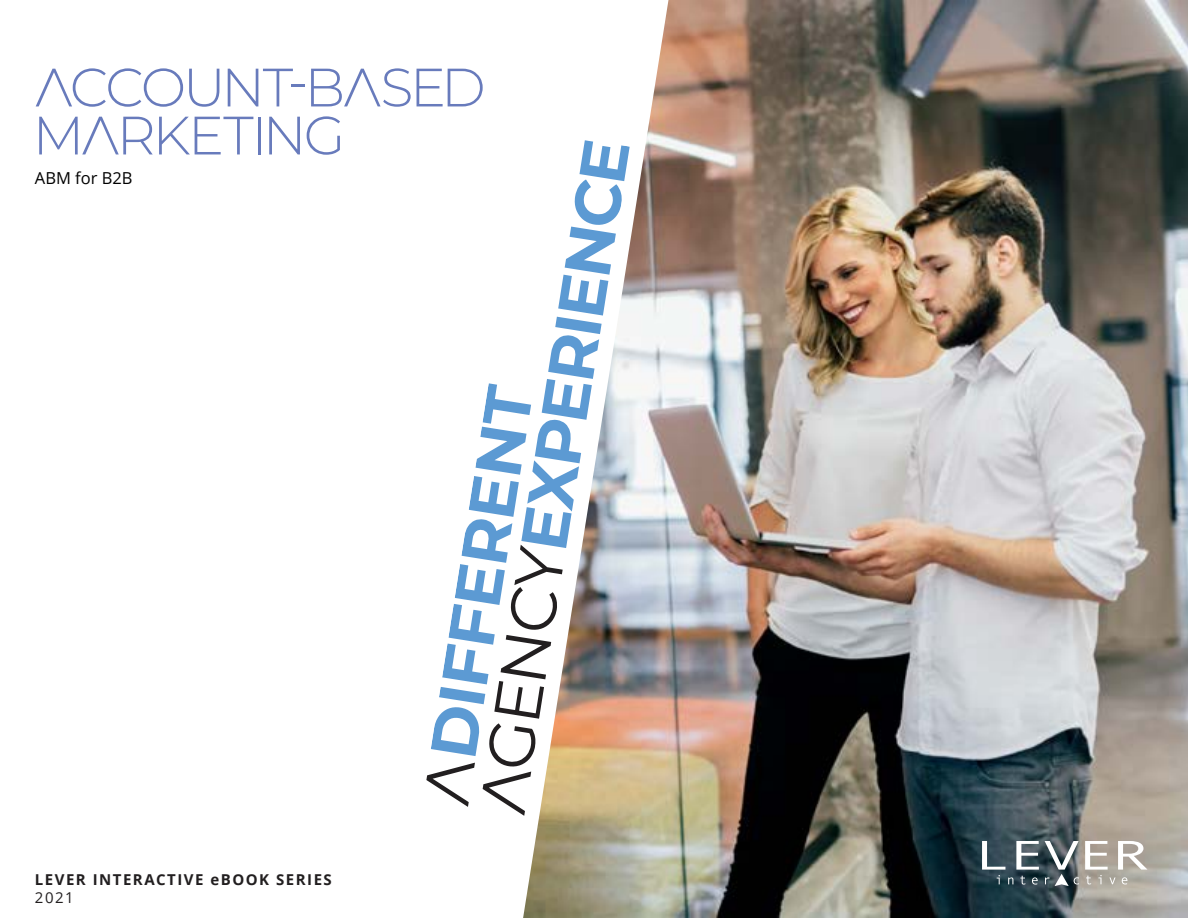
<style>
.page{position:relative;width:1188px;height:918px;background:#fff}
.page>*{position:absolute;margin:0;border:0;box-sizing:border-box;transform-origin:0 0}
.t1{font:300 54px/48px "Gilmartin Sans";letter-spacing:-.01em;color:#687bbc}
.t2{font:16.5px "Open Sans";color:#000}
.t3{font:700 15px "Open Sans";letter-spacing:.1em;color:#221f20}
.t4{font:15px "Open Sans";color:#221f20}
</style>
<div class="page">
<img style="left:668px;top:0;width:520px;height:918px">
<img style="left:523px;top:4px;width:145px;height:914px">
<svg style="left:982px;top:841px;width:57px;height:44px"></svg>
<svg style="left:1085px;top:841px;width:63px;height:43px"></svg>
<svg style="left:1045px;top:841px;width:34px;height:45px"></svg>
<svg style="left:426px;top:140px;width:204px;height:676px"></svg>
<h1 class="t1" style="left:35px;top:62px;width:452px">ACCOUNT-BASED<br>MARKETING</h1>
<p class="t2" style="left:35px;top:167px;width:99px">ABM for B2B</p>
<p class="t3" style="left:35px;top:869px;width:298px">LEVER INTERACTIVE eBOOK SERIES</p>
<p class="t4" style="left:35px;top:887px;width:40px">2021</p>
</div>
